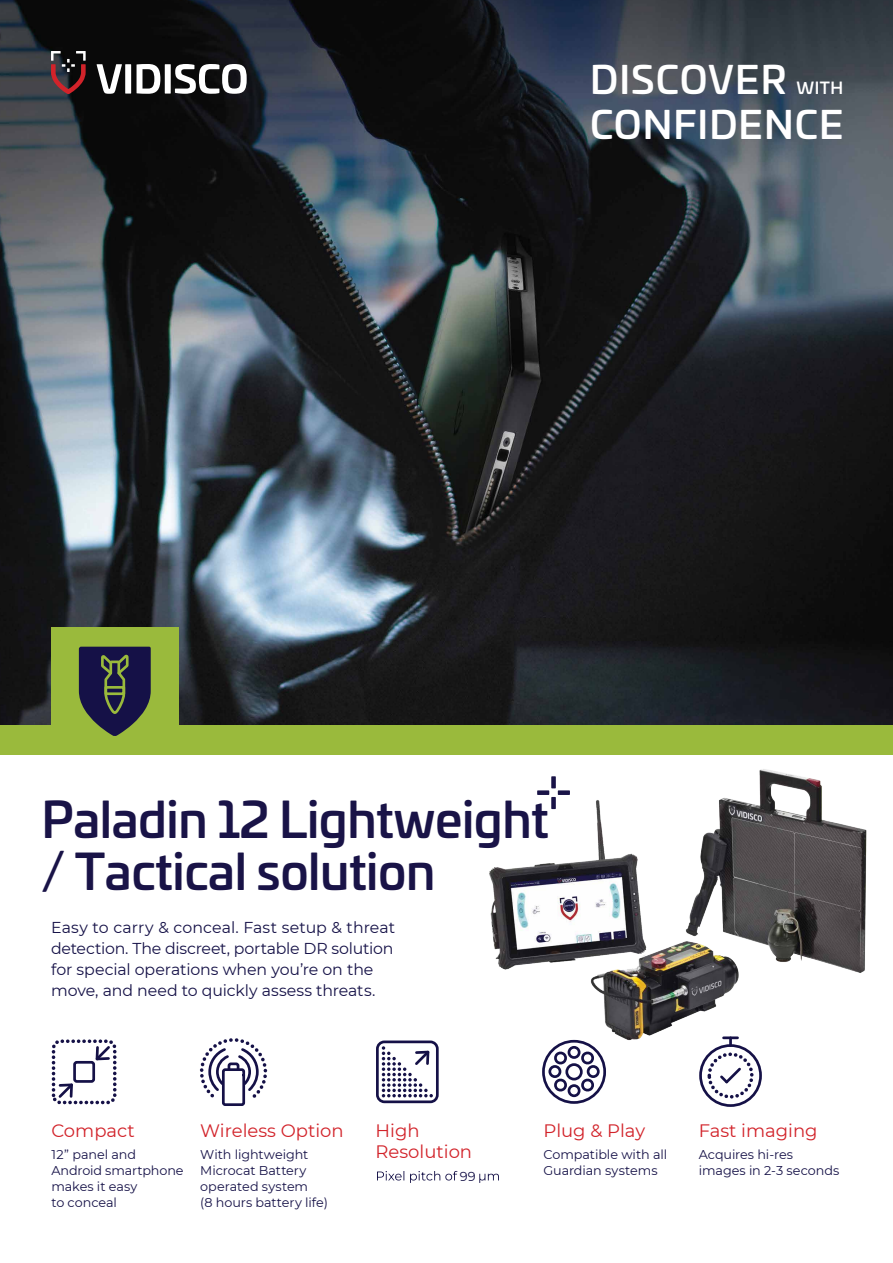
<style>
.page{position:relative;width:893px;height:1263px;background:#fff}
.page>*{position:absolute;margin:0;border:0;box-sizing:border-box;transform-origin:0 0}
.t1{font:500 48.9px/52.2px "Univia Pro";letter-spacing:-.01em;color:#191347}
.t2{font:500 38.1px "Univia Pro";letter-spacing:.025em;color:#fff}
.t3{font:18px/21px "Montserrat";color:#d2232a}
.t4{font:500 16.2px "Univia Pro";color:#fff}
.t5{font:15.75px/21px "Montserrat";letter-spacing:-.005em;color:#151147}
.t6{font:13.05px "Montserrat";color:#151147}
.t7{font:12.75px/15.8px "Montserrat";letter-spacing:-.005em;color:#151147}
</style>
<div class="page">
<img style="left:0;top:0;width:893px;height:725px">
<div style="left:0;top:725px;width:893px;height:30px;background:#9aba3c"></div>
<svg style="left:97px;top:64px;width:25px;height:30px"></svg>
<div style="left:125px;top:64px;width:6px;height:30px;background:#fff"></div>
<svg style="left:137px;top:64px;width:23px;height:30px"></svg>
<div style="left:165px;top:64px;width:6px;height:30px;background:#fff"></div>
<svg style="left:175px;top:64px;width:72px;height:30px"></svg>
<svg style="left:51px;top:51px;width:35px;height:43px;background:#523034"></svg>
<div style="left:51px;top:628px;width:128px;height:127px;background:#9aba3c"></div>
<svg style="left:79px;top:647px;width:72px;height:89px"></svg>
<div style="left:104px;top:686px;width:21px;height:9px;border:3px solid #9aba3c"></div>
<div style="left:542px;top:1040px;width:64px;height:64px;border:3px solid #151147;border-radius:50%"></div>
<div style="left:565px;top:1063px;width:18px;height:17px;border:3px solid #151147;border-radius:50%"></div>
<div style="left:568px;top:1046px;width:12px;height:13px;border:3px solid #151147;border-radius:50%"></div>
<div style="left:568px;top:1084px;width:12px;height:13px;border:3px solid #151147;border-radius:50%"></div>
<div style="left:548px;top:1065px;width:13px;height:13px;border:3px solid #151147;border-radius:50%"></div>
<div style="left:587px;top:1065px;width:13px;height:13px;border:3px solid #151147;border-radius:50%"></div>
<svg style="left:551px;top:1078px;width:19px;height:16px"></svg>
<svg style="left:578px;top:1057px;width:19px;height:10px"></svg>
<svg style="left:578px;top:1078px;width:19px;height:16px"></svg>
<svg style="left:551px;top:1057px;width:19px;height:10px"></svg>
<svg style="left:377px;top:1171px;width:122px;height:12px"></svg>
<div style="left:222px;top:1068px;width:23px;height:38px;border:3px solid #151147;border-radius:2px"></div>
<svg style="left:200px;top:1038px;width:68px;height:64px"></svg>
<svg style="left:58px;top:1083px;width:15px;height:15px"></svg>
<svg style="left:95px;top:1046px;width:15px;height:15px"></svg>
<div style="left:52px;top:1039px;width:65px;height:65px;border:4px dashed #151147;border-radius:7px"></div>
<div style="left:73px;top:1061px;width:22px;height:22px;border:3px solid #151147;border-radius:2px"></div>
<div style="left:699px;top:1044px;width:63px;height:63px;border:3px solid #151147;border-radius:50%"></div>
<svg style="left:720px;top:1067px;width:21px;height:17px"></svg>
<div style="left:707px;top:1052px;width:47px;height:46px;border:4px dashed #151147;border-radius:50%"></div>
<svg style="left:382px;top:1046px;width:51px;height:51px"></svg>
<div style="left:376px;top:1040px;width:63px;height:63px;border:3px solid #151147;border-radius:7px"></div>
<img style="left:489px;top:769px;width:378px;height:288px">
<div style="left:537px;top:790px;width:12px;height:5px;background:#191347"></div>
<div style="left:558px;top:790px;width:12px;height:5px;background:#191347"></div>
<div style="left:551px;top:776px;width:5px;height:12px;background:#191347"></div>
<div style="left:551px;top:797px;width:5px;height:12px;background:#191347"></div>
<h2 class="t2" style="left:590px;top:50px;width:198px">DISCOVER</h2>
<p class="t4" style="left:796px;top:75px;width:48px">WITH</p>
<h2 class="t2" style="left:590px;top:96px;width:255px">CONFIDENCE</h2>
<h1 class="t1" style="left:42px;top:790px;width:509px">Paladin 12 Lightweight / Tactical solution</h1>
<p class="t5" style="left:51px;top:916px;width:346px">Easy to carry &amp; conceal. Fast setup &amp; threat detection. The discreet, portable DR solution for special operations when you’re on the move, and need to quickly assess threats.</p>
<h3 class="t3" style="left:51px;top:1120px;width:85px">Compact</h3>
<p class="t7" style="left:51px;top:1146px;width:134px">12” panel and<br>Android smartphone makes it easy<br>to conceal</p>
<h3 class="t3" style="left:200px;top:1120px;width:145px">Wireless Option</h3>
<p class="t7" style="left:200px;top:1146px;width:129px">With lightweight<br>Microcat Battery operated system<br>(8 hours battery life)</p>
<h3 class="t3" style="left:376px;top:1120px;width:98px">High<br>Resolution</h3>
<p class="t6" style="left:460px;top:1167px;width:17px">99</p>
<h3 class="t3" style="left:543px;top:1120px;width:103px">Plug &amp; Play</h3>
<p class="t7" style="left:543px;top:1146px;width:125px">Compatible with all<br>Guardian systems</p>
<h3 class="t3" style="left:699px;top:1120px;width:120px">Fast imaging</h3>
<p class="t7" style="left:699px;top:1146px;width:142px">Acquires hi-res images in 2-3 seconds</p>
</div>
